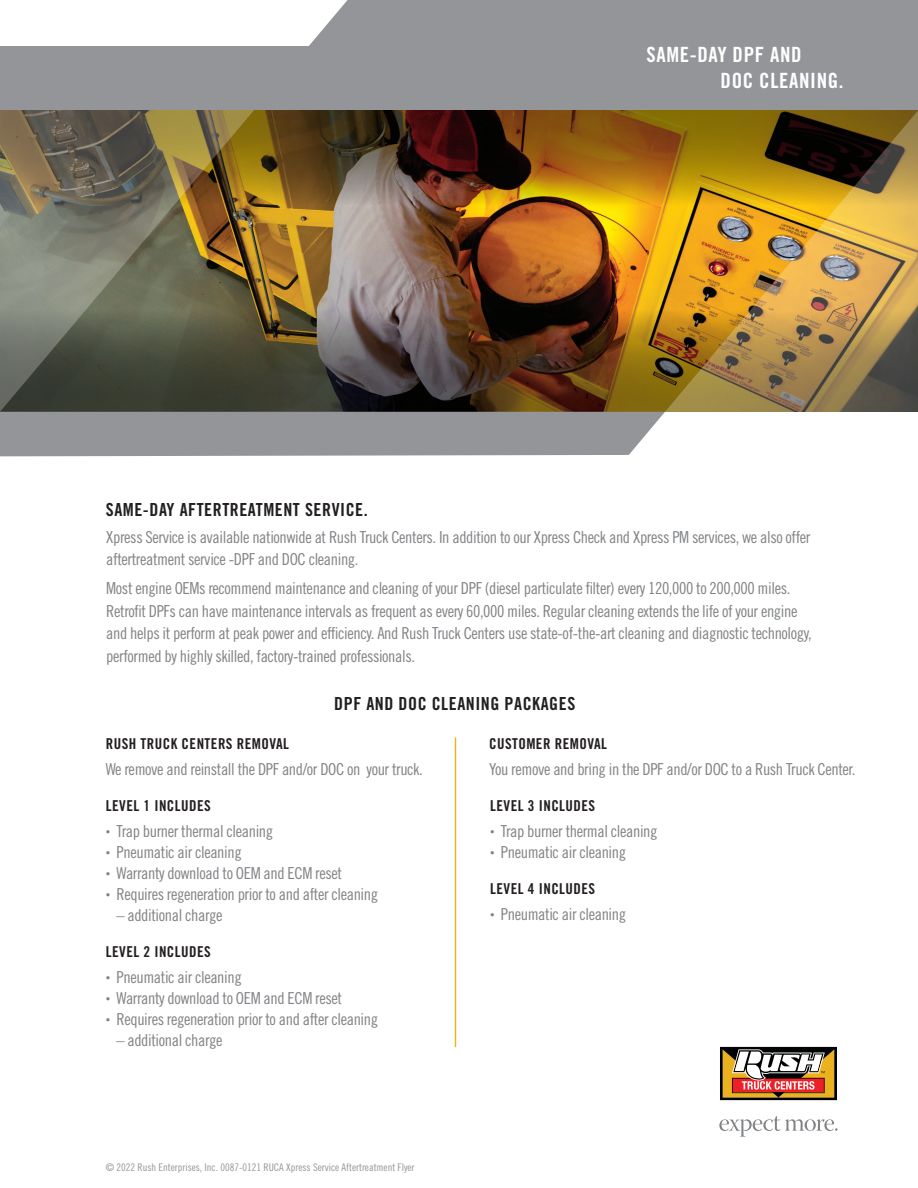
<style>
.page{position:relative;width:918px;height:1188px;background:#fff}
.page>*{position:absolute;margin:0;border:0;box-sizing:border-box;transform-origin:0 0}
.t1{font:21px/25.5px "Trade Gothic Bold Cond Twenty";letter-spacing:.03em;color:#fff}
.t2{font:18px "Trade Gothic Bold Cond Twenty";letter-spacing:.03em;color:#231f20}
.t3{font:16.5px/22.5px "Trade Gothic Cond Eighteen";letter-spacing:-.025em;color:#808285}
.t4{font:15px "Trade Gothic Bold Cond Twenty";letter-spacing:.03em;color:#231f20}
.t5{font:10.5px "Trade Gothic Cond Eighteen";color:#939598}
.s1{font-size:9px}
</style>
<div class="page">
<img style="left:347px;top:204px;width:310px;height:106px">
<img style="left:347px;top:310px;width:310px;height:102px">
<img style="left:347px;top:110px;width:310px;height:94px">
<svg style="left:719px;top:1116px;width:119px;height:21px"></svg>
<div style="left:347px;top:0;width:571px;height:46px;background:#939598"></div>
<svg style="left:0;top:1px;width:347px;height:411px;background:#80785d"></svg>
<img style="left:657px;top:110px;width:261px;height:302px">
<div style="left:0;top:46px;width:918px;height:64px;background:#939598"></div>
<div style="left:0;top:412px;width:665px;height:44px;background:#939598"></div>
<svg style="left:720px;top:1046px;width:117px;height:55px"></svg>
<hr style="left:455px;top:738px;width:1px;height:309px;background:#efb211">
<p class="t2" style="left:106px;top:499px;width:263px">SAME-DAY AFTERTREATMENT SERVICE.</p>
<p class="t1" style="left:721px;top:42px;width:125px;text-indent:-74px">SAME-DAY DPF AND<br>DOC CLEANING.</p>
<p class="t3" style="left:106px;top:525px;width:706px">Xpress Service is available nationwide at Rush Truck Centers. In addition to our Xpress Check and Xpress PM services, we also offer aftertreatment service -DPF and DOC cleaning.</p>
<p class="t3" style="left:106px;top:577px;width:707px">Most engine OEMs recommend maintenance and cleaning of your DPF (diesel particulate filter) every 120,000 to 200,000 miles.<br>Retrofit DPFs can have maintenance intervals as frequent as every 60,000 miles. Regular cleaning extends the life of your engine and helps it perform at peak power and efficiency. And Rush Truck Centers use state-of-the-art cleaning and diagnostic technology, performed by highly skilled, factory-trained professionals.</p>
<p class="t2" style="left:334px;top:693px;width:243px">DPF AND DOC CLEANING PACKAGES</p>
<p class="t4" style="left:106px;top:735px;width:185px">RUSH TRUCK CENTERS REMOVAL</p>
<p class="t3" style="left:106px;top:758px;width:319px">We remove and reinstall the DPF and/or DOC on your truck.</p>
<p class="t4" style="left:106px;top:796px;width:107px">LEVEL 1 INCLUDES</p>
<p class="t3" style="left:106px;top:820px;width:169px"><span class="s1">•</span> Trap burner thermal cleaning</p>
<p class="t3" style="left:106px;top:841px;width:137px"><span class="s1">•</span> Pneumatic air cleaning</p>
<p class="t3" style="left:106px;top:862px;width:238px"><span class="s1">•</span> Warranty download to OEM and ECM reset</p>
<p class="t3" style="left:106px;top:883px;width:274px"><span class="s1">•</span> Requires regeneration prior to and after cleaning</p>
<p class="t3" style="left:116px;top:904px;width:108px">– additional charge</p>
<p class="t4" style="left:106px;top:942px;width:107px">LEVEL 2 INCLUDES</p>
<p class="t3" style="left:106px;top:966px;width:137px"><span class="s1">•</span> Pneumatic air cleaning</p>
<p class="t3" style="left:106px;top:987px;width:238px"><span class="s1">•</span> Warranty download to OEM and ECM reset</p>
<p class="t3" style="left:106px;top:1008px;width:274px"><span class="s1">•</span> Requires regeneration prior to and after cleaning</p>
<p class="t3" style="left:116px;top:1029px;width:108px">– additional charge</p>
<p class="t5" style="left:106px;top:1161px;width:310px">© 2022 Rush Enterprises, Inc. 0087-0121 RUCA Xpress Service Aftertreatment Flyer</p>
<p class="t4" style="left:489px;top:735px;width:119px">CUSTOMER REMOVAL</p>
<p class="t3" style="left:489px;top:758px;width:368px">You remove and bring in the DPF and/or DOC to a Rush Truck Center.</p>
<p class="t4" style="left:490px;top:796px;width:107px">LEVEL 3 INCLUDES</p>
<p class="t3" style="left:490px;top:820px;width:169px"><span class="s1">•</span> Trap burner thermal cleaning</p>
<p class="t3" style="left:490px;top:841px;width:137px"><span class="s1">•</span> Pneumatic air cleaning</p>
<p class="t4" style="left:490px;top:880px;width:107px">LEVEL 4 INCLUDES</p>
<p class="t3" style="left:490px;top:903px;width:137px"><span class="s1">•</span> Pneumatic air cleaning</p>
</div>
